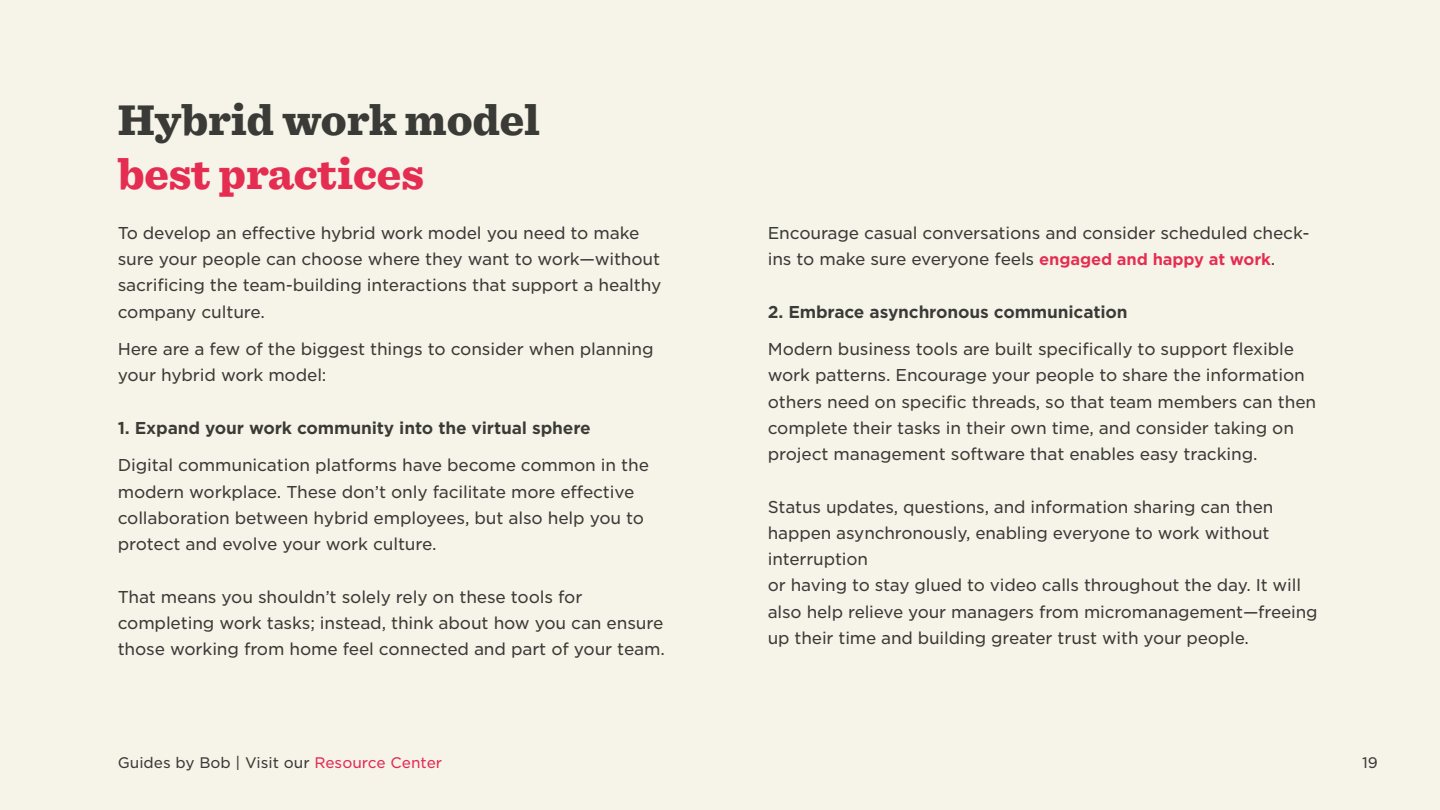
<style>
.page{position:relative;width:1440px;height:810px;background:#f6f3e8}
.page>*{position:absolute;margin:0;border:0;box-sizing:border-box;transform-origin:0 0}
.t1{font:900 45px "Sentinel";color:#3a3a37}
.t2{font:900 45px "Sentinel";color:#e52c51}
.t3{font:16.5px/26.2px "Gotham S Sm";letter-spacing:-.01em;color:#3a3a37}
.t4{font:700 16.5px "Gotham S Sm";letter-spacing:-.01em;color:#3a3a37}
.t5{font:14.7px "Gotham S Sm";color:#3a3a37}
.s1{color:#e32b52}
.s2{font-weight:700;font-size:15.75px;color:#e52c51}
</style>
<div class="page">
<h1 class="t1" style="left:118px;top:93px;width:424px">Hybrid work model</h1>
<h1 class="t2" style="left:118px;top:147px;width:308px">best practices</h1>
<p class="t3" style="left:118px;top:219px;width:545px">To develop an effective hybrid work model you need to make sure your people can choose where they want to work—without sacrificing the team-building interactions that support a healthy company culture.</p>
<p class="t3" style="left:118px;top:336px;width:537px">Here are a few of the biggest things to consider when planning your hybrid work model:</p>
<p class="t4" style="left:118px;top:416px;width:475px">1. Expand your work community into the virtual sphere</p>
<p class="t3" style="left:118px;top:452px;width:533px">Digital communication platforms have become common in the modern workplace. These don t’ only facilitate more effective collaboration between hybrid employees, but also help you to protect and evolve your work culture.</p>
<p class="t3" style="left:118px;top:583px;width:549px">That means you shouldn t’ solely rely on these tools for completing work tasks; instead, think about how you can ensure those working from home feel connected and part of your team.</p>
<p class="t5" style="left:118px;top:753px;width:326px">Guides by Bob | Visit our <span class="s1">Resource Center</span></p>
<p class="t3" style="left:768px;top:219px;width:543px">Encourage casual conversations and consider scheduled check-</p>
<p class="t3" style="left:768px;top:246px;width:509px">ins to make sure everyone feels <span class="s2">engaged and happy at work</span>.</p>
<p class="t4" style="left:768px;top:300px;width:361px">2. Embrace asynchronous communication</p>
<p class="t3" style="left:768px;top:336px;width:550px">Modern business tools are built specifically to support flexible work patterns. Encourage your people to share the information others need on specific threads, so that team members can then complete their tasks in their own time, and consider taking on project management software that enables easy tracking.</p>
<p class="t3" style="left:768px;top:493px;width:551px">Status updates, questions, and information sharing can then happen asynchronously, enabling everyone to work without interruption<br>or having to stay glued to video calls throughout the day. It will also help relieve your managers from micromanagement—freeing up their time and building greater trust with your people.</p>
<p class="t5" style="left:1362px;top:753px;width:17px">19</p>
</div>
